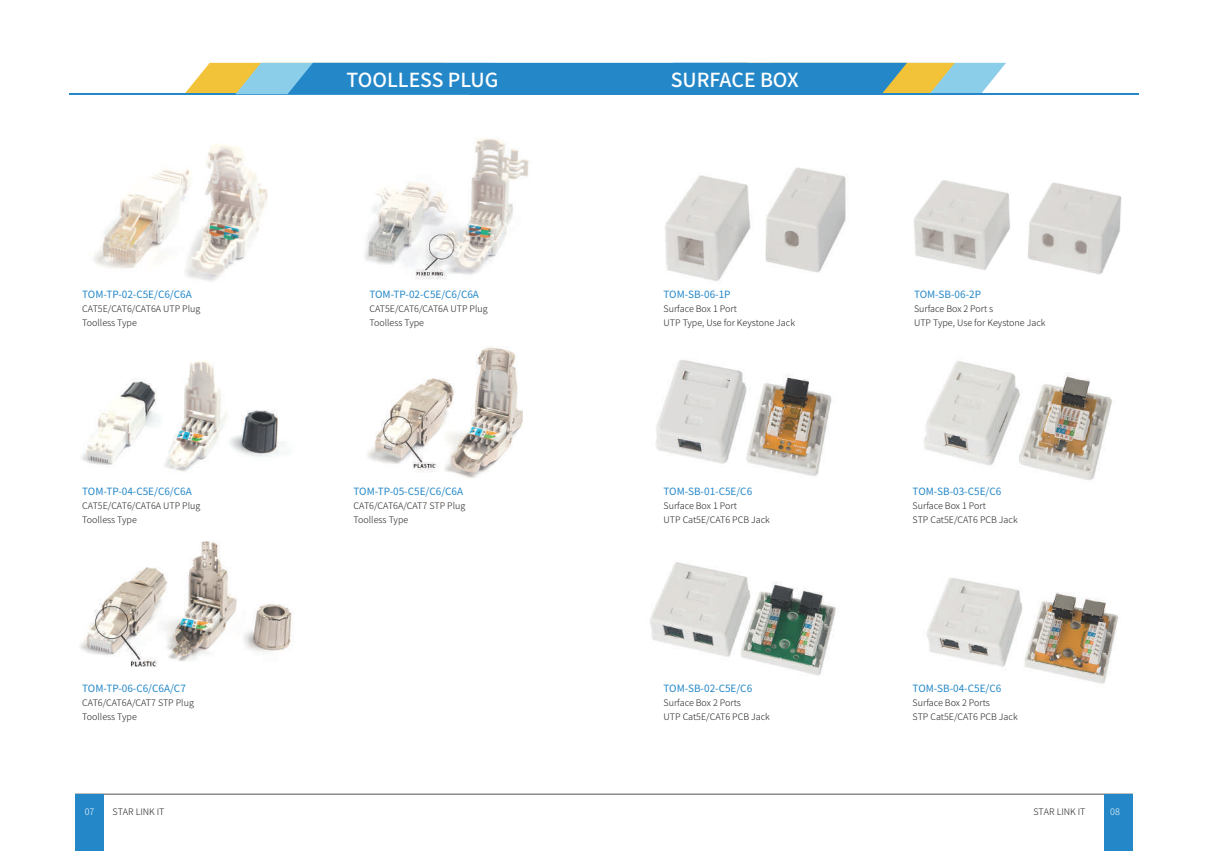
<style>
.page{position:relative;width:1208px;height:859px;background:#fff}
.page>*{position:absolute;margin:0;border:0;box-sizing:border-box;transform-origin:0 0}
.t1{font:500 19.4px "Source Han Sans CN";color:#fff}
.t2{font:10px "Source Han Sans CN";color:#2487c8}
.t3{font:300 9px/14px "Source Han Sans CN";color:#231f20}
.t4{font:300 9px "Source Han Sans CN";color:#fff}
</style>
<div class="page">
<img style="left:79px;top:541px;width:215px;height:126px">
<img style="left:81px;top:361px;width:208px;height:111px">
<img style="left:367px;top:347px;width:156px;height:131px">
<img style="left:94px;top:144px;width:174px;height:137px">
<img style="left:365px;top:138px;width:164px;height:141px">
<hr style="left:70px;top:94px;width:1069px;height:1px;background:#2487c8">
<svg style="left:184px;top:63px;width:822px;height:31px;background:#4f9abd"></svg>
<hr style="left:75px;top:794px;width:1057px;height:1px;background:#808285">
<div style="left:75px;top:794px;width:29px;height:56px;background:#2487c8"></div>
<div style="left:1104px;top:794px;width:28px;height:56px;background:#2487c8"></div>
<img style="left:665px;top:167px;width:181px;height:114px">
<img style="left:655px;top:360px;width:177px;height:116px">
<img style="left:650px;top:562px;width:186px;height:114px">
<img style="left:926px;top:578px;width:193px;height:106px">
<img style="left:924px;top:361px;width:188px;height:119px">
<img style="left:913px;top:180px;width:209px;height:95px">
<h1 class="t1" style="left:346px;top:69px;width:153px">TOOLLESS PLUG</h1>
<h1 class="t1" style="left:671px;top:69px;width:129px">SURFACE BOX</h1>
<p class="t2" style="left:82px;top:289px;width:111px">TOM-TP-02-C5E/C6/C6A</p>
<p class="t3" style="left:82px;top:302px;width:120px">CAT5E/CAT6/CAT6A UTP Plug<br>Toolless Type</p>
<p class="t2" style="left:369px;top:289px;width:111px">TOM-TP-02-C5E/C6/C6A</p>
<p class="t3" style="left:369px;top:302px;width:120px">CAT5E/CAT6/CAT6A UTP Plug<br>Toolless Type</p>
<p class="t2" style="left:663px;top:289px;width:68px">TOM-SB-06-1P</p>
<p class="t3" style="left:663px;top:302px;width:133px">Surface Box 1 Port<br>UTP Type, Use for Keystone Jack</p>
<p class="t2" style="left:914px;top:289px;width:68px">TOM-SB-06-2P</p>
<p class="t3" style="left:914px;top:302px;width:133px">Surface Box 2 Port s<br>UTP Type, Use for Keystone Jack</p>
<p class="t2" style="left:82px;top:486px;width:111px">TOM-TP-04-C5E/C6/C6A</p>
<p class="t3" style="left:82px;top:499px;width:120px">CAT5E/CAT6/CAT6A UTP Plug<br>Toolless Type</p>
<p class="t2" style="left:353px;top:486px;width:111px">TOM-TP-05-C5E/C6/C6A</p>
<p class="t3" style="left:353px;top:499px;width:113px">CAT6/CAT6A/CAT7 STP Plug<br>Toolless Type</p>
<p class="t2" style="left:663px;top:486px;width:90px">TOM-SB-01-C5E/C6</p>
<p class="t3" style="left:663px;top:499px;width:108px">Surface Box 1 Port<br>UTP Cat5E/CAT6 PCB Jack</p>
<p class="t2" style="left:912px;top:486px;width:90px">TOM-SB-03-C5E/C6</p>
<p class="t3" style="left:912px;top:499px;width:107px">Surface Box 1 Port<br>STP Cat5E/CAT6 PCB Jack</p>
<p class="t2" style="left:82px;top:683px;width:105px">TOM-TP-06-C6/C6A/C7</p>
<p class="t3" style="left:82px;top:696px;width:113px">CAT6/CAT6A/CAT7 STP Plug<br>Toolless Type</p>
<p class="t2" style="left:663px;top:683px;width:90px">TOM-SB-02-C5E/C6</p>
<p class="t3" style="left:663px;top:696px;width:108px">Surface Box 2 Ports<br>UTP Cat5E/CAT6 PCB Jack</p>
<p class="t2" style="left:912px;top:683px;width:90px">TOM-SB-04-C5E/C6</p>
<p class="t3" style="left:912px;top:696px;width:107px">Surface Box 2 Ports<br>STP Cat5E/CAT6 PCB Jack</p>
<p class="t4" style="left:85px;top:806px;width:11px">07</p>
<p class="t3" style="left:112px;top:804px;width:54px">STAR LINK IT</p>
<p class="t3" style="left:1033px;top:804px;width:54px">STAR LINK IT</p>
<p class="t4" style="left:1110px;top:806px;width:11px">08</p>
</div>
